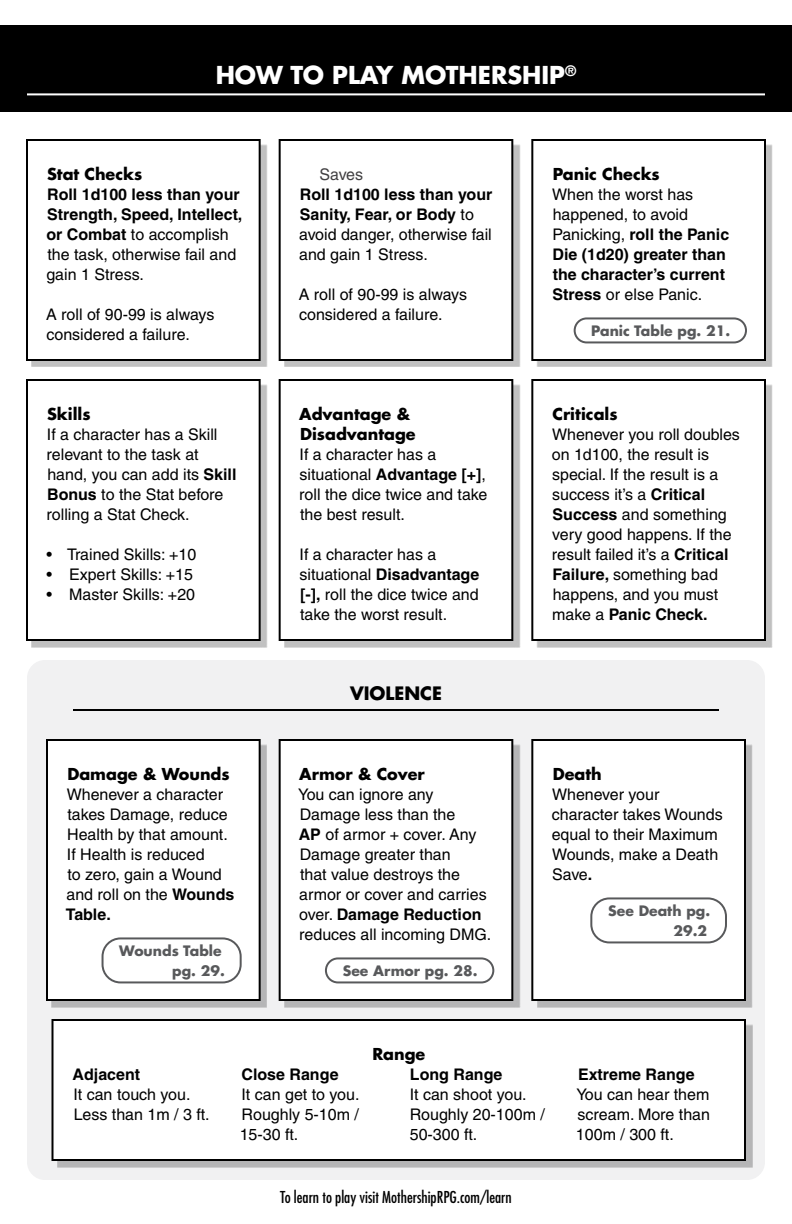
<style>
.page{position:relative;width:792px;height:1224px;background:#fff}
.page>*{position:absolute;margin:0;border:0;box-sizing:border-box;transform-origin:0 0}
.t1{font:700 24px "Futura LT Pro";color:#fff}
.t2{font:700 18px "Futura LT Pro";color:#000}
.t3{font:16px/20px "Helvetica LT Pro";color:#000}
.t4{font:700 16px/20px "Helvetica LT Pro";color:#000}
.t5{font:700 16px/20px "Futura LT Pro";color:#000}
.t6{font:500 condensed 16px "Futura LT Pro";color:#000}
.t7{font:16px "Helvetica LT Pro";letter-spacing:-.01em;color:#414042}
.t8{font:700 14px/20px "Futura LT Pro";color:#58595b;text-align:right}
.s1{font-weight:400}
.s2{font-weight:700}
</style>
<div class="page">
<div style="left:27px;top:660px;width:738px;height:520px;background:#f1f1f2;border-radius:18px"></div>
<hr style="left:73px;top:709px;width:646px;height:2px;background:#000">
<div style="left:57px;top:1024px;width:696px;height:143px;background:#b5b5b6"></div>
<div style="left:52px;top:1020px;width:693px;height:140px;background:#fff"></div>
<div style="left:52px;top:1019px;width:694px;height:142px;border:2px solid #000"></div>
<div style="left:537px;top:744px;width:216px;height:263px;background:#b5b5b6"></div>
<div style="left:532px;top:740px;width:213px;height:260px;background:#fff"></div>
<div style="left:590px;top:897px;width:137px;height:46px;border:2px solid #58595b;border-radius:18px"></div>
<div style="left:531px;top:739px;width:215px;height:262px;border:2px solid #000"></div>
<div style="left:284px;top:744px;width:236px;height:263px;background:#000;opacity:.25"></div>
<div style="left:280px;top:740px;width:232px;height:260px;background:#fff"></div>
<div style="left:325px;top:957px;width:169px;height:26px;border:2px solid #58595b;border-radius:12px"></div>
<div style="left:279px;top:739px;width:234px;height:262px;border:2px solid #000"></div>
<div style="left:51px;top:744px;width:216px;height:263px;background:#b5b5b6"></div>
<div style="left:47px;top:740px;width:213px;height:260px;background:#fff"></div>
<div style="left:102px;top:937px;width:140px;height:46px;border:2px solid #58595b;border-radius:18px"></div>
<div style="left:46px;top:739px;width:215px;height:262px;border:2px solid #000"></div>
<div style="left:537px;top:384px;width:236px;height:263px;background:#c1c1c1"></div>
<div style="left:532px;top:380px;width:233px;height:260px;background:#fff"></div>
<div style="left:531px;top:379px;width:235px;height:262px;border:2px solid #000"></div>
<div style="left:284px;top:384px;width:236px;height:263px;background:#000;opacity:.25"></div>
<div style="left:280px;top:380px;width:232px;height:260px;background:#fff"></div>
<div style="left:279px;top:379px;width:234px;height:262px;border:2px solid #000"></div>
<div style="left:31px;top:384px;width:236px;height:263px;background:#c1c1c1"></div>
<div style="left:27px;top:380px;width:233px;height:260px;background:#fff"></div>
<div style="left:26px;top:379px;width:235px;height:262px;border:2px solid #000"></div>
<div style="left:537px;top:144px;width:236px;height:223px;background:#c1c1c1"></div>
<div style="left:532px;top:140px;width:233px;height:220px;background:#fff"></div>
<div style="left:574px;top:317px;width:173px;height:26px;border:2px solid #58595b;border-radius:12px"></div>
<div style="left:531px;top:139px;width:235px;height:222px;border:2px solid #000"></div>
<div style="left:284px;top:144px;width:236px;height:223px;background:#000;opacity:.25"></div>
<div style="left:280px;top:140px;width:232px;height:220px;background:#fff"></div>
<div style="left:279px;top:139px;width:234px;height:222px;border:2px solid #000"></div>
<div style="left:31px;top:144px;width:236px;height:223px;background:#c1c1c1"></div>
<div style="left:27px;top:140px;width:233px;height:220px;background:#fff"></div>
<div style="left:26px;top:139px;width:235px;height:222px;border:2px solid #000"></div>
<div style="left:0;top:26px;width:792px;height:86px;background:#000"></div>
<hr style="left:27px;top:93px;width:738px;height:2px;background:#fff">
<h1 class="t1" style="left:216px;top:57px;width:362px">HOW TO PLAY MOTHERSHIP<sup>®</sup></h1>
<p class="t5" style="left:47px;top:163px;width:97px">Stat Checks</p>
<p class="t4" style="left:46px;top:184px;width:198px">Roll 1d100 less than your<br>Strength, Speed, Intellect, or Combat <span class="s1">to accomplish the task, otherwise fail and gain 1 Stress.</span></p>
<p class="t3" style="left:46px;top:304px;width:170px">A roll of 90-99 is always considered a failure.</p>
<p class="t5" style="left:47px;top:403px;width:45px">Skills</p>
<p class="t3" style="left:47px;top:424px;width:191px">If a character has a Skill relevant to the task at hand, you can add its <span class="s2">Skill<br>Bonus</span> to the Stat before rolling a Stat Check.</p>
<p class="t3" style="left:47px;top:544px;width:151px">• Trained Skills: +10</p>
<p class="t3" style="left:47px;top:564px;width:148px">• Expert Skills: +15</p>
<p class="t3" style="left:47px;top:584px;width:150px">• Master Skills: +20</p>
<p class="t5" style="left:67px;top:763px;width:164px">Damage &amp; Wounds</p>
<p class="t3" style="left:66px;top:784px;width:170px">Whenever a character takes Damage, reduce<br>Health by that amount.<br>If Health is reduced<br>to zero, gain a Wound and roll on the <span class="s2">Wounds<br>Table.</span></p>
<p class="t8" style="left:119px;top:940px;width:107px">Wounds Table pg. 29.</p>
<p class="t7" style="left:319px;top:165px;width:45px">Saves</p>
<p class="t3" style="left:299px;top:184px;width:195px"><span class="s2">Roll 1d100 less than your<br>Sanity, Fear, or Body</span> to avoid danger, otherwise fail and gain 1 Stress.</p>
<p class="t3" style="left:299px;top:284px;width:170px">A roll of 90-99 is always considered a failure.</p>
<p class="t5" style="left:299px;top:403px;width:118px">Advantage &amp;<br>Disadvantage</p>
<p class="t3" style="left:299px;top:444px;width:190px">If a character has a situational <span class="s2">Advantage [+]</span>, roll the dice twice and take the best result.</p>
<p class="t3" style="left:299px;top:544px;width:181px">If a character has a situational <span class="s2">Disadvantage [-],</span> roll the dice twice and take the worst result.</p>
<p class="t2" style="left:350px;top:679px;width:93px">VIOLENCE</p>
<p class="t5" style="left:299px;top:763px;width:127px">Armor &amp; Cover</p>
<p class="t3" style="left:298px;top:784px;width:195px">You can ignore any<br>Damage less than the<br><span class="s2">AP</span> of armor + cover. Any<br>Damage greater than<br>that value destroys the armor or cover and carries over. <span class="s2">Damage Reduction </span>reduces all incoming DMG.</p>
<p class="t8" style="left:343px;top:960px;width:136px">See Armor pg. 28.</p>
<p class="t5" style="left:372px;top:1043px;width:54px">Range</p>
<p class="t5" style="left:553px;top:163px;width:109px">Panic Checks</p>
<p class="t4" style="left:552px;top:184px;width:179px"><span class="s1">When the worst has happened, to avoid<br>Panicking,</span> roll the Panic<br>Die (1d20) greater than the character’s current<br>Stress <span class="s1">or else Panic.</span></p>
<p class="t8" style="left:591px;top:320px;width:141px">Panic Table pg. 21.</p>
<p class="t5" style="left:552px;top:403px;width:67px">Criticals</p>
<p class="t3" style="left:552px;top:424px;width:190px">Whenever you roll doubles on 1d100, the result is special. If the result is a success it’s a <span class="s2">Critical<br>Success</span> and something very good happens. If the result failed it’s a <span class="s2">Critical<br>Failure,</span> something bad happens, and you must make a <span class="s2">Panic Check.</span></p>
<p class="t5" style="left:553px;top:763px;width:51px">Death</p>
<p class="t3" style="left:552px;top:784px;width:173px">Whenever your character takes Wounds equal to their Maximum<br>Wounds, make a Death<br>Save<span class="s2">.</span></p>
<p class="t8" style="left:608px;top:900px;width:104px">See Death pg.<br>29.2</p>
<p class="t4" style="left:73px;top:1064px;width:69px">Adjacent</p>
<p class="t3" style="left:73px;top:1084px;width:138px">It can touch you.<br>Less than 1m / 3 ft.</p>
<p class="t4" style="left:242px;top:1064px;width:99px">Close Range</p>
<p class="t3" style="left:240px;top:1084px;width:121px;text-align:justify">It can get to you.<br>Roughly 5-10m / 15-30 ft.</p>
<p class="t4" style="left:410px;top:1064px;width:94px">Long Range</p>
<p class="t3" style="left:410px;top:1084px;width:137px">It can shoot you.<br>Roughly 20-100m /<br>50-300 ft.</p>
<p class="t6" style="left:280px;top:1186px;width:233px">To learn to play visit MothershipRPG.com/learn</p>
<p class="t4" style="left:578px;top:1064px;width:118px">Extreme Range</p>
<p class="t3" style="left:576px;top:1084px;width:136px;text-align:justify">You can hear them scream. More than 100m / 300 ft.</p>
</div>
